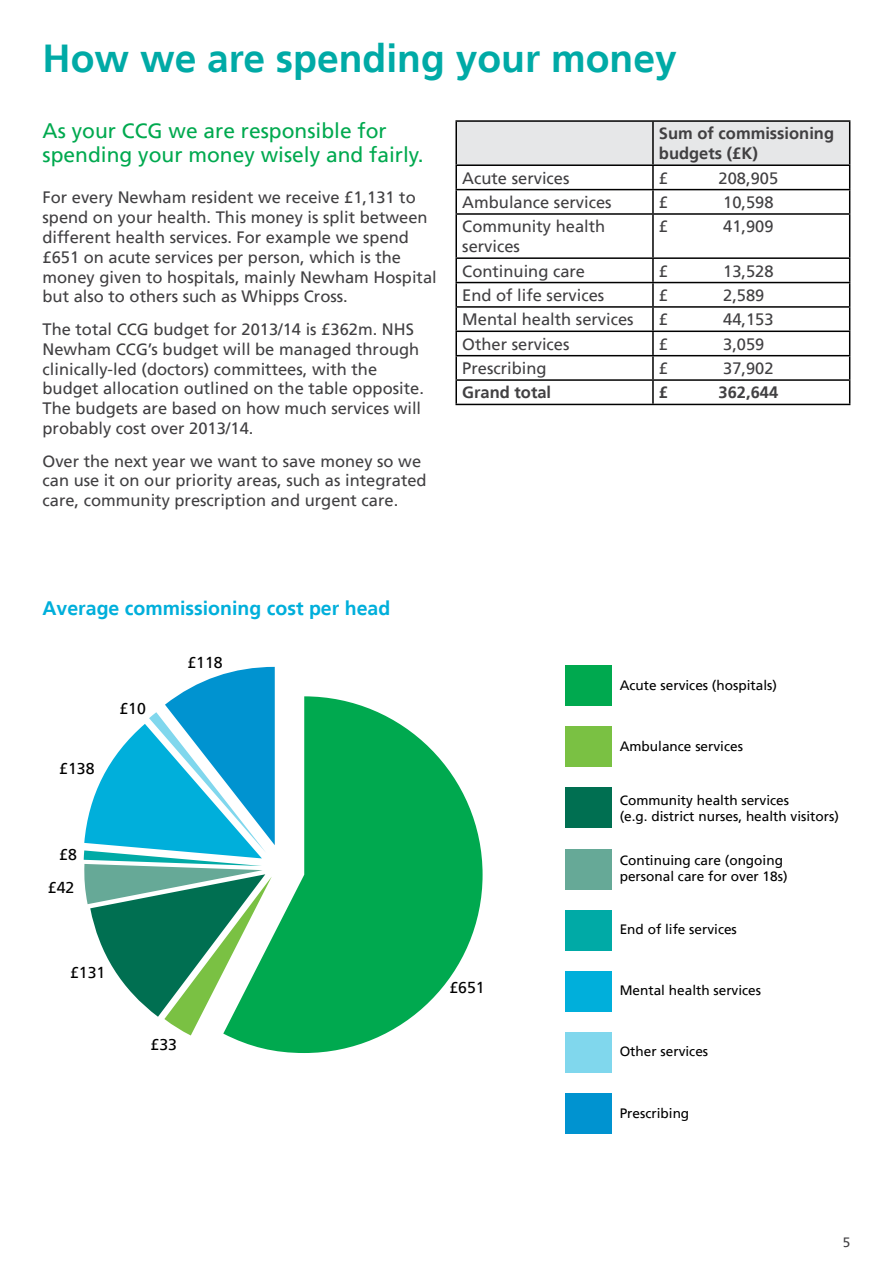
<style>
.page{position:relative;width:893px;height:1263px;background:#fff}
.page>*{position:absolute;margin:0;border:0;box-sizing:border-box;transform-origin:0 0}
.t1{font:700 39px "Frutiger";color:#00aaa6}
.t2{font:21px/24px "Frutiger";color:#00a94f}
.t3{font:700 19.5px "Frutiger";color:#00afdb}
.t4{font:16.5px/19.8px "Frutiger";color:#414042}
.t5{font:700 16.5px/19.8px "Frutiger";color:#414042}
.t6{font:15.9px "Frutiger";color:#000}
.t7{font:13.65px/16.4px "Frutiger";color:#000}
.t8{font:13.5px "Frutiger";color:#414042}
</style>
<div class="page">
<hr style="left:455px;top:120px;width:198px;height:2px;background:#000">
<hr style="left:455px;top:122px;width:2px;height:42px;background:#000">
<hr style="left:653px;top:120px;width:197px;height:2px;background:#000">
<hr style="left:455px;top:164px;width:198px;height:2px;background:#000">
<hr style="left:455px;top:166px;width:2px;height:23px;background:#000">
<hr style="left:455px;top:189px;width:198px;height:1px;background:#000">
<hr style="left:455px;top:190px;width:2px;height:23px;background:#000">
<svg style="left:456px;top:121px;width:394px;height:92px"></svg>
<hr style="left:455px;top:213px;width:198px;height:2px;background:#000">
<hr style="left:455px;top:215px;width:2px;height:42px;background:#000">
<hr style="left:653px;top:213px;width:197px;height:2px;background:#000">
<hr style="left:652px;top:215px;width:2px;height:42px;background:#000">
<hr style="left:849px;top:215px;width:1px;height:42px;background:#000">
<hr style="left:455px;top:257px;width:198px;height:2px;background:#000">
<hr style="left:455px;top:259px;width:2px;height:23px;background:#000">
<hr style="left:653px;top:257px;width:197px;height:2px;background:#000">
<hr style="left:652px;top:259px;width:2px;height:23px;background:#000">
<hr style="left:455px;top:282px;width:198px;height:1px;background:#000">
<hr style="left:455px;top:283px;width:2px;height:23px;background:#000">
<hr style="left:653px;top:282px;width:197px;height:1px;background:#000">
<hr style="left:652px;top:283px;width:2px;height:23px;background:#000">
<hr style="left:455px;top:306px;width:198px;height:2px;background:#000">
<hr style="left:455px;top:308px;width:2px;height:23px;background:#000">
<hr style="left:653px;top:306px;width:197px;height:2px;background:#000">
<hr style="left:652px;top:308px;width:2px;height:23px;background:#000">
<hr style="left:455px;top:331px;width:198px;height:1px;background:#000">
<hr style="left:455px;top:332px;width:2px;height:23px;background:#000">
<hr style="left:653px;top:331px;width:197px;height:1px;background:#000">
<hr style="left:652px;top:332px;width:2px;height:23px;background:#000">
<hr style="left:455px;top:355px;width:198px;height:1px;background:#000">
<hr style="left:455px;top:356px;width:2px;height:23px;background:#000">
<hr style="left:653px;top:355px;width:197px;height:1px;background:#000">
<hr style="left:652px;top:356px;width:2px;height:23px;background:#000">
<hr style="left:455px;top:379px;width:198px;height:2px;background:#000">
<hr style="left:455px;top:381px;width:2px;height:23px;background:#000">
<hr style="left:653px;top:379px;width:197px;height:2px;background:#000">
<hr style="left:652px;top:381px;width:2px;height:23px;background:#000">
<svg style="left:849px;top:259px;width:1px;height:145px"></svg>
<hr style="left:455px;top:404px;width:198px;height:1px;background:#000">
<hr style="left:653px;top:404px;width:197px;height:1px;background:#000">
<div style="left:543px;top:665px;width:68px;height:41px;background:#00a94f"></div>
<div style="left:543px;top:726px;width:68px;height:41px;background:#7ac143"></div>
<div style="left:543px;top:787px;width:68px;height:41px;background:#006f51"></div>
<div style="left:543px;top:849px;width:68px;height:40px;background:#66a997"></div>
<div style="left:543px;top:910px;width:68px;height:40px;background:#00aaa6"></div>
<div style="left:543px;top:971px;width:68px;height:41px;background:#00afdb"></div>
<div style="left:543px;top:1032px;width:68px;height:41px;background:#80d7ed"></div>
<svg style="left:84px;top:667px;width:191px;height:368px"></svg>
<div style="left:543px;top:1093px;width:68px;height:41px;background:#0093d0"></div>
<svg style="left:223px;top:696px;width:260px;height:357px;fill:#00a94f"></svg>
<div style="left:524px;top:647px;width:41px;height:507px;background:#fff"></div>
<h1 class="t1" style="left:43px;top:35px;width:636px">How we are spending your money</h1>
<p class="t2" style="left:43px;top:119px;width:383px">As your CCG we are responsible for spending your money wisely and fairly.</p>
<p class="t4" style="left:43px;top:188px;width:396px">For every Newham resident we receive £1,131 to spend on your health. This money is split between different health services. For example we spend £651 on acute services per person, which is the money given to hospitals, mainly Newham Hospital but also to others such as Whipps Cross.</p>
<p class="t4" style="left:43px;top:319px;width:383px">The total CCG budget for 2013/14 is £362m. NHS Newham CCG’s budget will be managed through clinically-led (doctors) committees, with the budget allocation outlined on the table opposite.<br>The budgets are based on how much services will probably cost over 2013/14.</p>
<p class="t4" style="left:43px;top:451px;width:386px">Over the next year we want to save money so we can use it on our priority areas, such as integrated care, community prescription and urgent care.</p>
<p class="t5" style="left:659px;top:124px;width:177px">Sum of commissioning budgets (£K)</p>
<p class="t4" style="left:462px;top:168px;width:109px">Acute services</p>
<p class="t4" style="left:659px;top:168px;width:11px">£</p>
<p class="t4" style="left:719px;top:168px;width:61px">208,905</p>
<p class="t4" style="left:462px;top:192px;width:151px">Ambulance services</p>
<p class="t4" style="left:659px;top:192px;width:11px">£</p>
<p class="t4" style="left:723px;top:192px;width:52px">10,598</p>
<p class="t4" style="left:462px;top:217px;width:145px">Community health services</p>
<p class="t4" style="left:659px;top:217px;width:11px">£</p>
<p class="t4" style="left:723px;top:217px;width:52px">41,909</p>
<p class="t4" style="left:462px;top:261px;width:124px">Continuing care</p>
<p class="t4" style="left:659px;top:261px;width:11px">£</p>
<p class="t4" style="left:723px;top:261px;width:52px">13,528</p>
<p class="t4" style="left:462px;top:285px;width:144px">End of life services</p>
<p class="t4" style="left:659px;top:285px;width:11px">£</p>
<p class="t4" style="left:723px;top:285px;width:43px">2,589</p>
<p class="t4" style="left:462px;top:310px;width:173px">Mental health services</p>
<p class="t4" style="left:659px;top:310px;width:11px">£</p>
<p class="t4" style="left:723px;top:310px;width:52px">44,153</p>
<p class="t4" style="left:462px;top:334px;width:109px">Other services</p>
<p class="t4" style="left:659px;top:334px;width:11px">£</p>
<p class="t4" style="left:723px;top:334px;width:43px">3,059</p>
<p class="t4" style="left:462px;top:358px;width:86px">Prescribing</p>
<p class="t4" style="left:659px;top:358px;width:11px">£</p>
<p class="t4" style="left:723px;top:358px;width:52px">37,902</p>
<p class="t5" style="left:462px;top:383px;width:90px">Grand total</p>
<p class="t5" style="left:659px;top:383px;width:11px">£</p>
<p class="t5" style="left:719px;top:383px;width:61px">362,644</p>
<p class="t3" style="left:43px;top:597px;width:349px">Average commissioning cost per head</p>
<p class="t6" style="left:59px;top:759px;width:37px">£138</p>
<p class="t6" style="left:119px;top:699px;width:28px">£10</p>
<p class="t6" style="left:187px;top:653px;width:37px">£118</p>
<p class="t6" style="left:59px;top:845px;width:19px">£8</p>
<p class="t6" style="left:48px;top:878px;width:28px">£42</p>
<p class="t6" style="left:70px;top:963px;width:37px">£131</p>
<p class="t6" style="left:151px;top:1035px;width:28px">£33</p>
<p class="t6" style="left:449px;top:978px;width:37px">£651</p>
<p class="t7" style="left:620px;top:677px;width:159px">Acute services (hospitals)</p>
<p class="t7" style="left:620px;top:738px;width:125px">Ambulance services</p>
<p class="t7" style="left:620px;top:792px;width:221px">Community health services<br>(e.g. district nurses, health visitors)</p>
<p class="t7" style="left:620px;top:852px;width:169px">Continuing care (ongoing personal care for over 18s)</p>
<p class="t7" style="left:620px;top:921px;width:119px">End of life services</p>
<p class="t7" style="left:620px;top:982px;width:143px">Mental health services</p>
<p class="t7" style="left:620px;top:1043px;width:90px">Other services</p>
<p class="t7" style="left:620px;top:1105px;width:71px">Prescribing</p>
<p class="t8" style="left:843px;top:1234px;width:9px">5</p>
</div>
